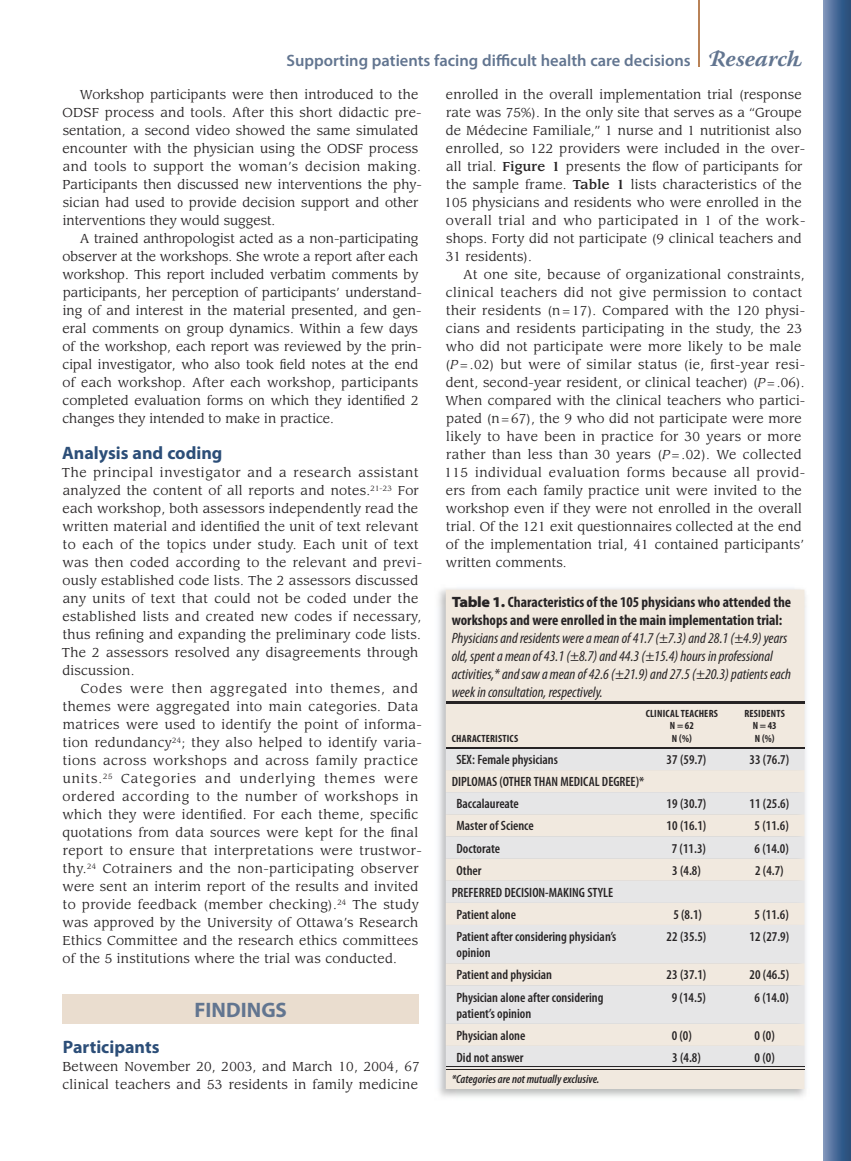
<style>
.page{position:relative;width:851px;height:1161px;background:#fff}
.page>*{position:absolute;margin:0;border:0;box-sizing:border-box;transform-origin:0 0}
.t1{font:700 21px "Myriad Pro";letter-spacing:.005em;color:#627590}
.t2{font:700 18px "Myriad Pro";color:#2c4e78}
.t3{font:600 16.5px "Myriad Pro";color:#627590}
.t4{font:italic condensed 15px/18px "Myriad Pro";color:#272425}
.t5{font:700 condensed 15px/18px "Myriad Pro";color:#272425}
.t6{font:600 condensed 13.5px/22.2px "Myriad Pro";color:#272425}
.t7{font:12.75px/18px "Leawood Std";letter-spacing:.02em;color:#272425}
.t8{font:12.75px/18px "Leawood Std";color:#272425}
.t9{font:italic 600 condensed 12px "Myriad Pro";color:#272425}
.t10{font:700 condensed 10.5px/12.6px "Myriad Pro";letter-spacing:.02em;color:#272425;text-align:center}
.s1{font-family:"Warnock Pro";font-weight:700;font-style:italic;font-size:22.5px}
.s2{font-weight:500}
.s3{font-style:italic}
.s4{font-weight:900;font-stretch:semi-expanded}
</style>
<div class="page">
<div style="left:824px;top:0;width:26px;height:1161px;background:linear-gradient(to right,#758cb7,#204b7b)"></div>
<hr style="left:698px;top:0;width:1px;height:67px;background:#b98257">
<div style="left:62px;top:994px;width:356px;height:30px;background:#eaddcf"></div>
<img style="left:438px;top:588px;width:368px;height:509px">
<div style="left:446px;top:590px;width:358px;height:499px;background:#f1e9df"></div>
<svg style="left:446px;top:749px;width:358px;height:319px;background:#eae6e3"></svg>
<hr style="left:446px;top:1066px;width:192px;height:1px;background:#272425">
<hr style="left:446px;top:1069px;width:192px;height:1px;background:#272425">
<hr style="left:638px;top:1066px;width:86px;height:1px;background:#272425">
<hr style="left:638px;top:1069px;width:86px;height:1px;background:#272425">
<hr style="left:724px;top:1066px;width:80px;height:1px;background:#272425">
<hr style="left:724px;top:1069px;width:80px;height:1px;background:#272425">
<hr style="left:446px;top:701px;width:192px;height:3px;background:#272425">
<hr style="left:638px;top:701px;width:86px;height:3px;background:#272425">
<hr style="left:724px;top:701px;width:80px;height:3px;background:#272425">
<hr style="left:446px;top:747px;width:192px;height:2px;background:#272425">
<hr style="left:638px;top:747px;width:86px;height:2px;background:#272425">
<hr style="left:724px;top:747px;width:80px;height:2px;background:#272425">
<p class="t3" style="left:286px;top:51px;width:518px">Supporting patients facing difficult health care decisions <span class="s1">Research</span></p>
<p class="t7" style="left:62px;top:86px;width:361px;text-indent:17px">Workshop participants were then introduced to the ODSF process and tools. After this short didactic pre&shy;sentation, a second video showed the same simulated encounter with the physician using the ODSF process and tools to support the woman’s decision making.<br>Participants then discussed new interventions the phy&shy;sician had used to provide decision support and other interventions they would suggest.</p>
<p class="t8" style="left:62px;top:230px;width:361px;text-indent:17px">A trained anthropologist acted as a non-participating observer at the workshops. She wrote a report after each workshop. This report included verbatim comments by participants, her perception of participants’ understand&shy;ing of and interest in the material presented, and gen&shy;eral comments on group dynamics. Within a few days of the workshop, each report was reviewed by the prin&shy;cipal investigator, who also took field notes at the end of each workshop. After each workshop, participants completed evaluation forms on which they identified 2 changes they intended to make in practice.</p>
<h2 class="t2" style="left:62px;top:443px;width:162px">Analysis and coding</h2>
<p class="t7" style="left:62px;top:464px;width:362px">The principal investigator and a research assistant analyzed the content of all reports and notes.<sup>21-23</sup> For each workshop, both assessors independently read the written material and identified the unit of text relevant to each of the topics under study. Each unit of text was then coded according to the relevant and previ&shy;ously established code lists. The 2 assessors discussed any units of text that could not be coded under the established lists and created new codes if necessary, thus refining and expanding the preliminary code lists.<br>The 2 assessors resolved any disagreements through discussion.</p>
<p class="t7" style="left:62px;top:680px;width:361px;text-indent:18px">Codes were then aggregated into themes, and themes were aggregated into main categories. Data matrices were used to identify the point of informa&shy;tion redundancy<sup>24</sup>; they also helped to identify varia&shy;tions across workshops and across family practice units.<sup>25</sup> Categories and underlying themes were ordered according to the number of workshops in which they were identified. For each theme, specific quotations from data sources were kept for the final report to ensure that interpretations were trustwor&shy;thy.<sup>24</sup> Cotrainers and the non-participating observer were sent an interim report of the results and invited to provide feedback (member checking).<sup>24</sup> The study was approved by the University of Ottawa’s Research Ethics Committee and the research ethics committees of the 5 institutions where the trial was conducted.</p>
<h1 class="t1" style="left:194px;top:998px;width:94px">FINDINGS</h1>
<h2 class="t2" style="left:63px;top:1037px;width:98px">Participants</h2>
<p class="t7" style="left:62px;top:1058px;width:359px">Between November 20, 2003, and March 10, 2004, 67 clinical teachers and 53 residents in family medicine</p>
<p class="t7" style="left:444px;top:86px;width:362px">enrolled in the overall implementation trial (response rate was 75%). In the only site that serves as a “Groupe de Médecine Familiale,” 1 nurse and 1 nutritionist also enrolled, so 122 providers were included in the over&shy;all trial. <span class="s2">Figure 1</span> presents the flow of participants for the sample frame. <span class="s2">Table 1</span> lists characteristics of the 105 physicians and residents who were enrolled in the overall trial and who participated in 1 of the work&shy;shops. Forty did not participate (9 clinical teachers and 31 residents).</p>
<p class="t7" style="left:444px;top:266px;width:362px;text-indent:19px">At one site, because of organizational constraints, clinical teachers did not give permission to contact their residents (n = 17). Compared with the 120 physi&shy;cians and residents participating in the study, the 23 who did not participate were more likely to be male (<span class="s3">P</span> = .02) but were of similar status (ie, first-year resi&shy;dent, second-year resident, or clinical teacher) (<span class="s3">P</span> = .06).<br>When compared with the clinical teachers who partici&shy;pated (n = 67), the 9 who did not participate were more likely to have been in practice for 30 years or more rather than less than 30 years (<span class="s3">P</span> = .02). We collected 115 individual evaluation forms because all provid&shy;ers from each family practice unit were invited to the workshop even if they were not enrolled in the overall trial. Of the 121 exit questionnaires collected at the end of the implementation trial, 41 contained participants’ written comments.</p>
<p class="t5" style="left:452px;top:593px;width:341px"><span class="s4">Table 1.</span> Characteristics of the 105 physicians who attended the workshops and were enrolled in the main implementation trial:</p>
<p class="t4" style="left:452px;top:629px;width:341px">Physicians and residents were a mean of 41.7 (±7.3) and 28.1 (±4.9) years old, spent a mean of 43.1 (±8.7) and 44.3 (±15.4) hours in professional activities,* and saw a mean of 42.6 (±21.9) and 27.5 (±20.3) patients each week in consultation, respectively.</p>
<p class="t10" style="left:452px;top:732px;width:68px">CHARACTERISTICS</p>
<p class="t10" style="left:645px;top:707px;width:74px">CLINICAL TEACHERS<br>N = 62<br>N (%)</p>
<p class="t10" style="left:744px;top:707px;width:42px">RESIDENTS<br>N = 43<br>N (%)</p>
<p class="t6" style="left:456px;top:749px;width:103px">SEX: Female physicians</p>
<p class="t6" style="left:666px;top:749px;width:41px">37 (59.7)</p>
<p class="t6" style="left:749px;top:749px;width:41px">33 (76.7)</p>
<p class="t6" style="left:456px;top:771px;width:189px;text-indent:-5px">DIPLOMAS (OTHER THAN MEDICAL DEGREE)*<br>Baccalaureate</p>
<p class="t6" style="left:666px;top:793px;width:41px">19 (30.7)</p>
<p class="t6" style="left:749px;top:793px;width:41px">11 (25.6)</p>
<p class="t6" style="left:456px;top:815px;width:79px">Master of Science</p>
<p class="t6" style="left:666px;top:815px;width:41px">10 (16.1)</p>
<p class="t6" style="left:754px;top:815px;width:36px">5 (11.6)</p>
<p class="t6" style="left:456px;top:837px;width:45px">Doctorate</p>
<p class="t6" style="left:671px;top:837px;width:36px">7 (11.3)</p>
<p class="t6" style="left:754px;top:837px;width:36px">6 (14.0)</p>
<p class="t6" style="left:456px;top:859px;width:27px">Other</p>
<p class="t6" style="left:672px;top:859px;width:30px">3 (4.8)</p>
<p class="t6" style="left:755px;top:859px;width:30px">2 (4.7)</p>
<p class="t6" style="left:456px;top:882px;width:158px;text-indent:-5px">PREFERRED DECISION-MAKING STYLE<br>Patient alone</p>
<p class="t6" style="left:673px;top:904px;width:30px">5 (8.1)</p>
<p class="t6" style="left:754px;top:904px;width:36px">5 (11.6)</p>
<p class="t6" style="left:456px;top:929px;width:161px;line-height:16.2px">Patient after considering physician’s opinion</p>
<p class="t6" style="left:666px;top:926px;width:41px">22 (35.5)</p>
<p class="t6" style="left:749px;top:926px;width:41px">12 (27.9)</p>
<p class="t6" style="left:456px;top:964px;width:97px">Patient and physician</p>
<p class="t6" style="left:666px;top:964px;width:41px">23 (37.1)</p>
<p class="t6" style="left:749px;top:964px;width:41px">20 (46.5)</p>
<p class="t6" style="left:456px;top:989px;width:148px;line-height:16.2px">Physician alone after considering patient’s opinion</p>
<p class="t6" style="left:671px;top:986px;width:36px">9 (14.5)</p>
<p class="t6" style="left:754px;top:986px;width:36px">6 (14.0)</p>
<p class="t6" style="left:456px;top:1025px;width:70px">Physician alone</p>
<p class="t6" style="left:671px;top:1025px;width:22px">0 (0)</p>
<p class="t6" style="left:754px;top:1025px;width:22px">0 (0)</p>
<p class="t6" style="left:456px;top:1047px;width:69px">Did not answer</p>
<p class="t6" style="left:672px;top:1047px;width:30px">3 (4.8)</p>
<p class="t6" style="left:754px;top:1047px;width:22px">0 (0)</p>
<p class="t9" style="left:452px;top:1073px;width:149px">*Categories are not mutually exclusive.</p>
</div>
